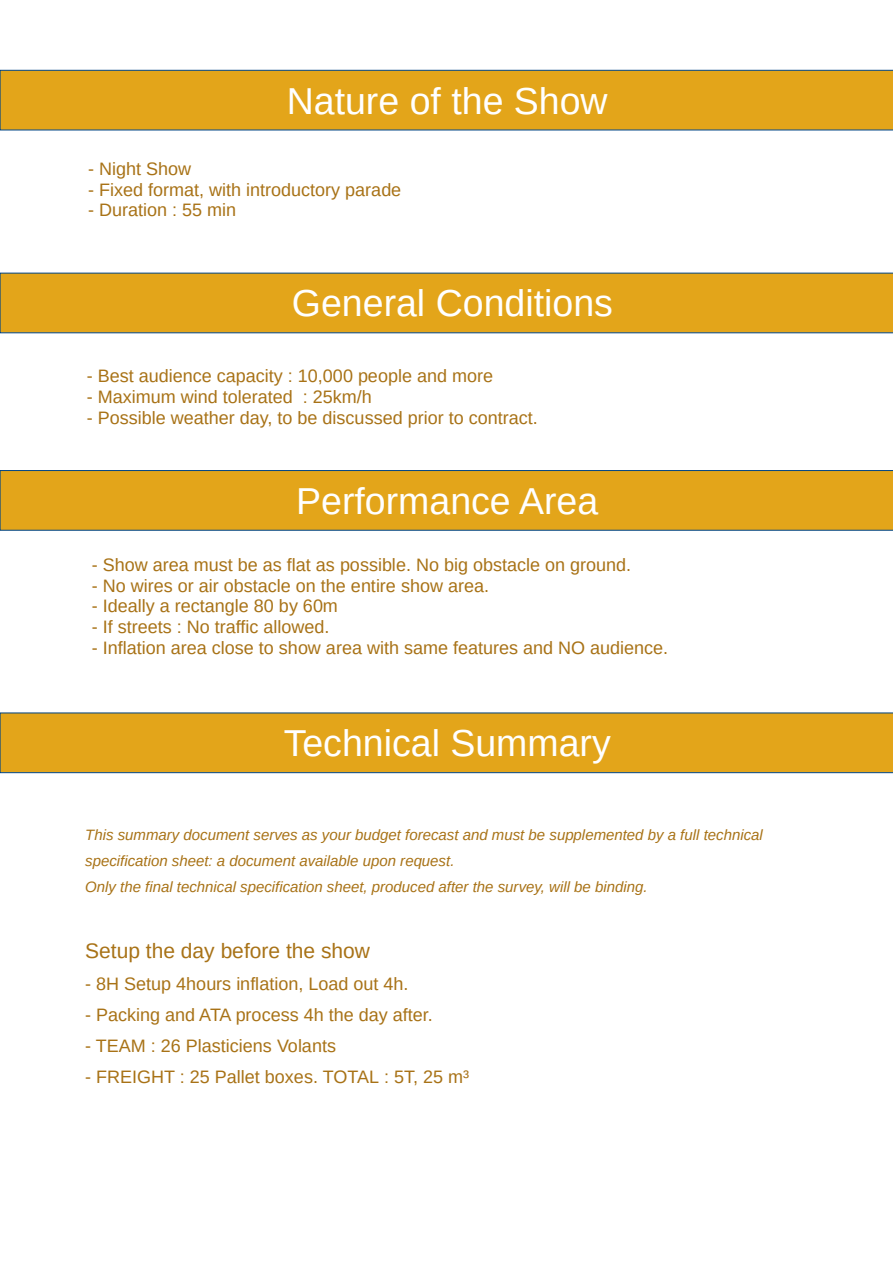
<style>
.page{position:relative;width:893px;height:1263px;background:#fff}
.page>*{position:absolute;margin:0;border:0;box-sizing:border-box;transform-origin:0 0}
.t1{font:37.5px "Liberation Sans";color:#fff}
.t2{font:21px "Liberation Sans";color:#a87216}
.t3{font:18px "Liberation Sans";color:#a87216}
.t4{font:italic 15px/25.8px "Liberation Sans";color:#a87216}
</style>
<div class="page">
<div style="left:0;top:70px;width:893px;height:60px;background:#e3a51a"></div>
<div style="left:0;top:273px;width:893px;height:60px;background:#e3a51a"></div>
<div style="left:0;top:470px;width:893px;height:60px;background:#e3a51a"></div>
<div style="left:0;top:713px;width:893px;height:60px;background:#e3a51a"></div>
<h1 class="t1" style="left:287px;top:80px;width:322px">Nature of the Show</h1>
<p class="t3" style="left:88px;top:159px;width:105px">- Night Show</p>
<p class="t3" style="left:88px;top:179px;width:315px">- Fixed format, with introductory parade</p>
<p class="t3" style="left:88px;top:200px;width:150px">- Duration : 55 min</p>
<h1 class="t1" style="left:292px;top:282px;width:322px">General Conditions</h1>
<p class="t3" style="left:87px;top:366px;width:408px">- Best audience capacity : 10,000 people and more</p>
<p class="t3" style="left:87px;top:387px;width:287px">- Maximum wind tolerated : 25km/h</p>
<p class="t3" style="left:87px;top:407px;width:452px">- Possible weather day, to be discussed prior to contract.</p>
<h1 class="t1" style="left:296px;top:480px;width:304px">Performance Area</h1>
<p class="t3" style="left:92px;top:555px;width:541px">- Show area must be as flat as possible. No big obstacle on ground.</p>
<p class="t3" style="left:92px;top:575px;width:399px">- No wires or air obstacle on the entire show area.</p>
<p class="t3" style="left:92px;top:596px;width:248px">- Ideally a rectangle 80 by 60m</p>
<p class="t3" style="left:92px;top:617px;width:239px">- If streets : No traffic allowed.</p>
<p class="t3" style="left:92px;top:637px;width:578px">- Inflation area close to show area with same features and NO audience.</p>
<h1 class="t1" style="left:284px;top:722px;width:329px">Technical Summary</h1>
<p class="t4" style="left:85px;top:822px;width:679px">This summary document serves as your budget forecast and must be supplemented by a full technical specification sheet: a document available upon request.<br>Only the final technical specification sheet, produced after the survey, will be binding.</p>
<p class="t2" style="left:85px;top:939px;width:286px">Setup the day before the show</p>
<p class="t3" style="left:85px;top:973px;width:325px">- 8H Setup 4hours inflation, Load out 4h.</p>
<p class="t3" style="left:85px;top:1005px;width:349px">- Packing and ATA process 4h the day after.</p>
<p class="t3" style="left:85px;top:1036px;width:252px">- TEAM : 26 Plasticiens Volants</p>
<p class="t3" style="left:85px;top:1067px;width:385px">- FREIGHT : 25 Pallet boxes. TOTAL : 5T, 25 m³</p>
</div>
